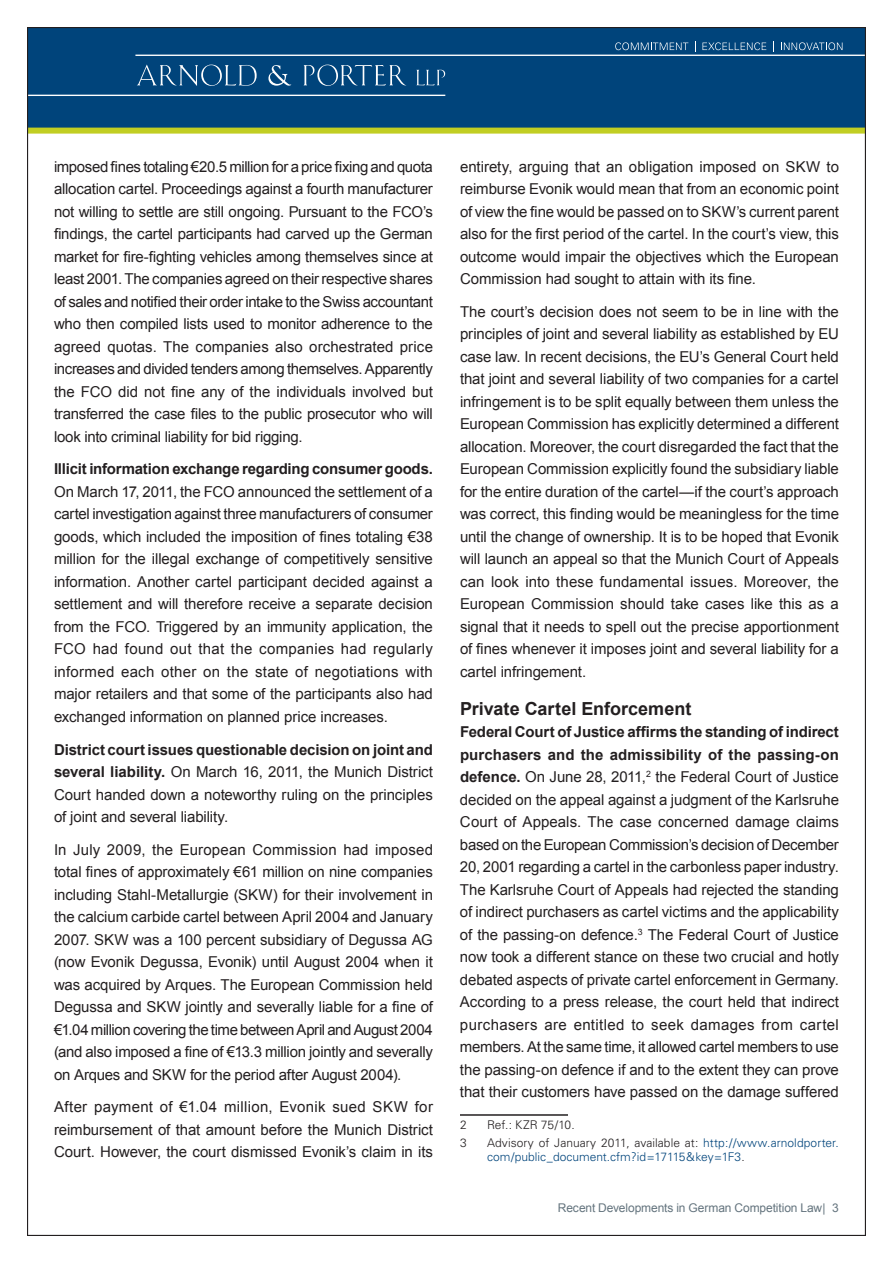
<style>
.page{position:relative;width:893px;height:1263px;background:#fff}
.page>*{position:absolute;margin:0;border:0;box-sizing:border-box;transform-origin:0 0}
.t1{font:700 18px "Arial";color:#231f20}
.t2{font:15px/22.5px "Arial";letter-spacing:-.01em;color:#231f20;text-align:justify}
.t3{font:700 15px "Arial";letter-spacing:-.015em;color:#231f20}
.t4{font:300 12px/14.2px "Univers";color:#00447b}
.t5{font:12px "Arial";letter-spacing:-.005em;color:#64747e}
.t6{font:300 12px "Univers";color:#231f20}
.s1{font-weight:700}
.s2{color:#231f20}
</style>
<div class="page">
<div style="left:27px;top:27px;width:839px;height:101px;background:#00447b;border:2px solid #00447b"></div>
<div style="left:27px;top:128px;width:839px;height:6px;background:#c1ce23"></div>
<hr style="left:135px;top:55px;width:731px;height:1px;background:#fff">
<hr style="left:27px;top:95px;width:418px;height:1px;background:#fff">
<svg style="left:137px;top:64px;width:120px;height:22px"></svg>
<svg style="left:268px;top:65px;width:23px;height:21px"></svg>
<svg style="left:416px;top:70px;width:29px;height:15px"></svg>
<svg style="left:303px;top:65px;width:103px;height:21px"></svg>
<svg style="left:615px;top:42px;width:73px;height:8px"></svg>
<svg style="left:702px;top:42px;width:64px;height:8px"></svg>
<svg style="left:781px;top:42px;width:61px;height:8px"></svg>
<hr style="left:460px;top:1114px;width:108px;height:2px;background:#231f20">
<p class="t2" style="left:54px;top:155px;width:381px">imposed fines totaling €20.5 million for a price fixing and quota allocation cartel. Proceedings against a fourth manufacturer not willing to settle are still ongoing. Pursuant to the FCO’s findings, the cartel participants had carved up the German market for fire-fighting vehicles among themselves since at least 2001. The companies agreed on their respective shares of sales and notified their order intake to the Swiss accountant who then compiled lists used to monitor adherence to the agreed quotas. The companies also orchestrated price increases and divided tenders among themselves. Apparently the FCO did not fine any of the individuals involved but transferred the case files to the public prosecutor who will look into criminal liability for bid rigging.</p>
<p class="t3" style="left:54px;top:459px;width:380px">Illicit information exchange regarding consumer goods.</p>
<p class="t2" style="left:54px;top:480px;width:381px">On March 17, 2011, the FCO announced the settlement of a cartel investigation against three manufacturers of consumer goods, which included the imposition of fines totaling €38 million for the illegal exchange of competitively sensitive information. Another cartel participant decided against a settlement and will therefore receive a separate decision from the FCO. Triggered by an immunity application, the FCO had found out that the companies had regularly informed each other on the state of negotiations with major retailers and that some of the participants also had exchanged information on planned price increases.</p>
<p class="t2" style="left:54px;top:738px;width:380px"><span class="s1">District court issues questionable decision on joint and several liability.</span> On March 16, 2011, the Munich District Court handed down a noteworthy ruling on the principles of joint and several liability.</p>
<p class="t2" style="left:54px;top:838px;width:380px">In July 2009, the European Commission had imposed total fines of approximately €61 million on nine companies including Stahl-Metallurgie (SKW) for their involvement in the calcium carbide cartel between April 2004 and January 2007. SKW was a 100 percent subsidiary of Degussa AG (now Evonik Degussa, Evonik) until August 2004 when it was acquired by Arques. The European Commission held Degussa and SKW jointly and severally liable for a fine of €1.04 million covering the time between April and August 2004 (and also imposed a fine of €13.3 million jointly and severally on Arques and SKW for the period after August 2004).</p>
<p class="t2" style="left:54px;top:1096px;width:380px">After payment of €1.04 million, Evonik sued SKW for reimbursement of that amount before the Munich District Court. However, the court dismissed Evonik’s claim in its</p>
<p class="t2" style="left:460px;top:155px;width:381px">entirety, arguing that an obligation imposed on SKW to reimburse Evonik would mean that from an economic point of view the fine would be passed on to SKW’s current parent also for the first period of the cartel. In the court’s view, this outcome would impair the objectives which the European Commission had sought to attain with its fine.</p>
<p class="t2" style="left:460px;top:300px;width:380px">The court’s decision does not seem to be in line with the principles of joint and several liability as established by EU case law. In recent decisions, the EU’s General Court held that joint and several liability of two companies for a cartel infringement is to be split equally between them unless the European Commission has explicitly determined a different allocation. Moreover, the court disregarded the fact that the European Commission explicitly found the subsidiary liable for the entire duration of the cartel—if the court’s approach was correct, this finding would be meaningless for the time until the change of ownership. It is to be hoped that Evonik will launch an appeal so that the Munich Court of Appeals can look into these fundamental issues. Moreover, the European Commission should take cases like this as a signal that it needs to spell out the precise apportionment of fines whenever it imposes joint and several liability for a cartel infringement.</p>
<p class="t1" style="left:460px;top:696px;width:233px">Private Cartel Enforcement</p>
<p class="t2" style="left:460px;top:721px;width:380px"><span class="s1">Federal Court of Justice affirms the standing of indirect purchasers and the admissibility of the passing-on defence.</span> On June 28, 2011,<sup>2</sup> the Federal Court of Justice decided on the appeal against a judgment of the Karlsruhe Court of Appeals. The case concerned damage claims based on the European Commission’s decision of December 20, 2001 regarding a cartel in the carbonless paper industry.<br>The Karlsruhe Court of Appeals had rejected the standing of indirect purchasers as cartel victims and the applicability of the passing-on defence.<sup>3</sup> The Federal Court of Justice now took a different stance on these two crucial and hotly debated aspects of private cartel enforcement in Germany.<br>According to a press release, the court held that indirect purchasers are entitled to seek damages from cartel members. At the same time, it allowed cartel members to use the passing-on defence if and to the extent they can prove that their customers have passed on the damage suffered</p>
<p class="t6" style="left:460px;top:1118px;width:8px">2</p>
<p class="t6" style="left:487px;top:1118px;width:89px">Ref.: KZR 75/10.</p>
<p class="t6" style="left:460px;top:1135px;width:8px">3</p>
<p class="t4" style="left:487px;top:1135px;width:353px"><span class="s2">Advisory of January 2011, available at:</span> http://www.arnoldporter. com/public_document.cfm?id=17115&amp;key=1F3<span class="s2">.</span></p>
<p class="t5" style="left:558px;top:1200px;width:283px">Recent Developments in German Competition Law| 3</p>
</div>
